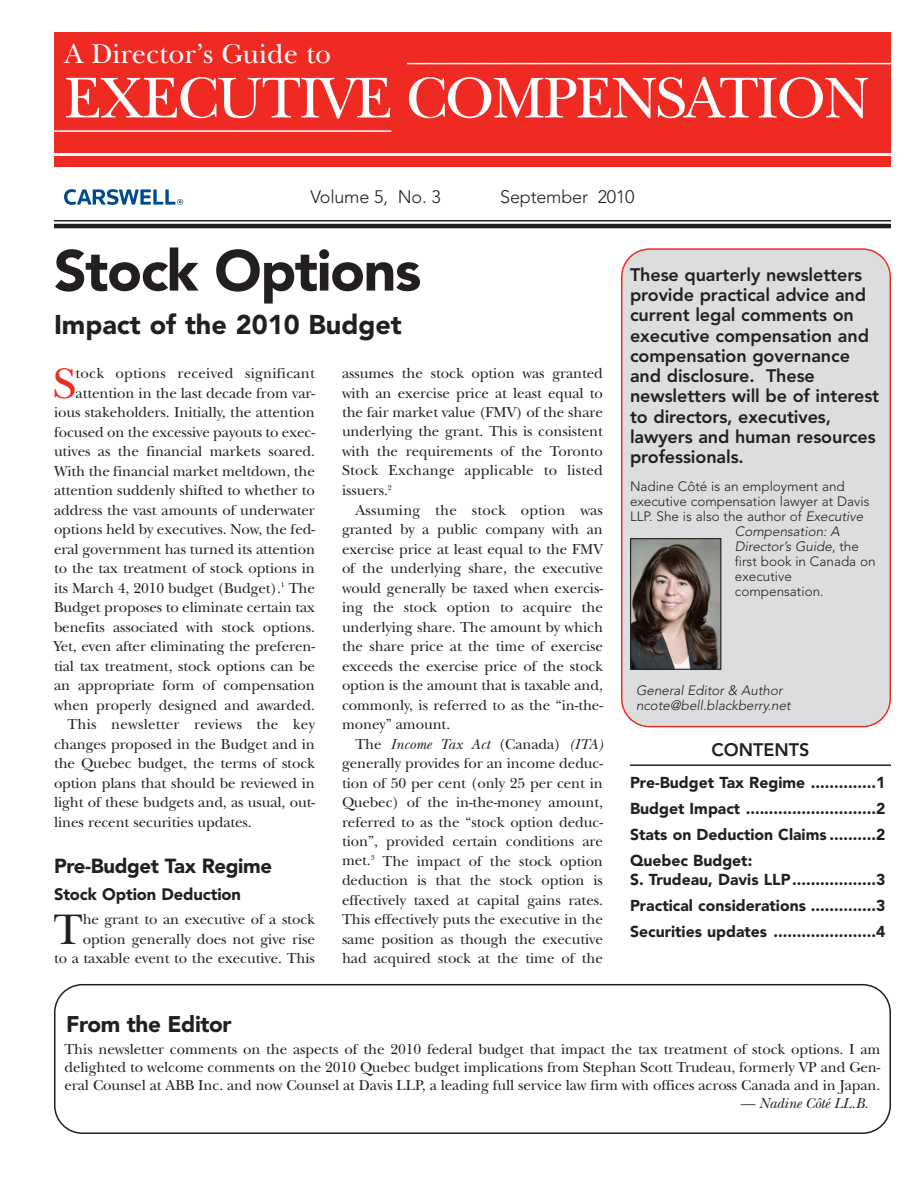
<style>
.page{position:relative;width:918px;height:1188px;background:#fff}
.page>*{position:absolute;margin:0;border:0;box-sizing:border-box;transform-origin:0 0}
.t1{font:60px "New Baskerville";letter-spacing:-.03em;color:#fff}
.t2{font:900 57px "Avenir";letter-spacing:-.025em;color:#231f20}
.t3{font:44.55px "New Baskerville";color:#ee2a23}
.t4{font:44.55px "New Baskerville";color:#231f20}
.t5{font:28.5px "New Baskerville";color:#fff}
.t6{font:900 27px "Avenir";color:#231f20}
.t7{font:900 22.5px "Avenir";letter-spacing:-.02em;color:#231f20}
.t8{font:900 20.25px "Avenir";letter-spacing:-.02em;color:#231f20}
.t9{font:800 18px/20.2px "Avenir";letter-spacing:-.005em;color:#231f20}
.t10{font:300 18px "Avenir";letter-spacing:-.01em;color:#231f20}
.t11{font:900 16.5px "Avenir";letter-spacing:-.005em;color:#231f20}
.t12{font:900 15.75px/26px "Avenir";color:#231f20;text-align:justify}
.t13{font:15px/19.5px "New Baskerville";letter-spacing:-.005em;color:#231f20;text-align:justify}
.t14{font:15px "New Baskerville";letter-spacing:.015em;color:#231f20}
.t15{font:italic 15px "New Baskerville";letter-spacing:-.01em;color:#231f20}
.t16{font:300 13.5px/15px "Avenir";color:#231f20}
.s1{font-style:italic}
</style>
<div class="page">
<div style="left:54px;top:32px;width:837px;height:135px;background:#ee2a23"></div>
<hr style="left:407px;top:63px;width:484px;height:1px;background:#fff">
<hr style="left:54px;top:130px;width:338px;height:2px;background:#fff">
<hr style="left:54px;top:153px;width:837px;height:3px;background:#fff">
<svg style="left:64px;top:189px;width:119px;height:16px"></svg>
<div style="left:621px;top:248px;width:270px;height:479px;background:#dcdddf"></div>
<hr style="left:630px;top:764px;width:261px;height:2px;background:#231f20">
<img style="left:632px;top:540px;width:87px;height:128px">
<div style="left:630px;top:538px;width:91px;height:132px;border:1px solid #231f20"></div>
<svg style="left:54px;top:984px;width:837px;height:150px"></svg>
<hr style="left:54px;top:220px;width:837px;height:1px;background:#231f20">
<hr style="left:54px;top:224px;width:837px;height:4px;background:#231f20">
<h3 class="t5" style="left:64px;top:44px;width:268px">A Director’s Guide to</h3>
<h1 class="t1" style="left:64px;top:77px;width:806px">EXECUTIVE COMPENSATION</h1>
<p class="t10" style="left:310px;top:189px;width:132px">Volume 5, No. 3</p>
<p class="t10" style="left:500px;top:189px;width:136px">September 2010</p>
<h2 class="t2" style="left:54px;top:247px;width:369px">Stock Options</h2>
<h3 class="t6" style="left:54px;top:313px;width:349px">Impact of the 2010 Budget</h3>
<h3 class="t3" style="left:53px;top:367px;width:25px">S</h3>
<p class="t14" style="left:76px;top:368px;width:241px">tock options received significant</p>
<p class="t13" style="left:76px;top:385px;width:241px">attention in the last decade from var-</p>
<p class="t13" style="left:54px;top:404px;width:262px">ious stakeholders. Initially, the attention</p>
<p class="t13" style="left:54px;top:424px;width:262px">focused on the excessive payouts to exec-</p>
<p class="t13" style="left:54px;top:443px;width:262px">utives as the financial markets soared.</p>
<p class="t13" style="left:54px;top:463px;width:262px">With the financial market meltdown, the</p>
<p class="t13" style="left:54px;top:482px;width:262px">attention suddenly shifted to whether to</p>
<p class="t13" style="left:54px;top:502px;width:262px">address the vast amounts of underwater</p>
<p class="t13" style="left:54px;top:521px;width:263px">options held by executives. Now, the fed-</p>
<p class="t13" style="left:54px;top:541px;width:263px">eral government has turned its attention</p>
<p class="t13" style="left:54px;top:560px;width:262px">to the tax treatment of stock options in</p>
<p class="t13" style="left:54px;top:580px;width:263px">its March 4, 2010 budget (Budget).<sup>1</sup> The</p>
<p class="t13" style="left:54px;top:599px;width:262px">Budget proposes to eliminate certain tax</p>
<p class="t13" style="left:54px;top:619px;width:262px">benefits associated with stock options.</p>
<p class="t13" style="left:54px;top:638px;width:262px">Yet, even after eliminating the preferen-</p>
<p class="t13" style="left:54px;top:658px;width:262px">tial tax treatment, stock options can be</p>
<p class="t13" style="left:54px;top:677px;width:262px">an appropriate form of compensation</p>
<p class="t13" style="left:54px;top:697px;width:263px">when properly designed and awarded.</p>
<p class="t14" style="left:68px;top:719px;width:249px">This newsletter reviews the key</p>
<p class="t13" style="left:54px;top:736px;width:262px">changes proposed in the Budget and in</p>
<p class="t13" style="left:54px;top:755px;width:262px">the Quebec budget, the terms of stock</p>
<p class="t13" style="left:54px;top:775px;width:262px">option plans that should be reviewed in</p>
<p class="t13" style="left:54px;top:794px;width:263px">light of these budgets and, as usual, out-</p>
<p class="t13" style="left:54px;top:814px;width:199px">lines recent securities updates.</p>
<h3 class="t8" style="left:54px;top:858px;width:220px">Pre-Budget Tax Regime</h3>
<p class="t11" style="left:54px;top:887px;width:189px">Stock Option Deduction</p>
<h3 class="t4" style="left:54px;top:913px;width:31px">T</h3>
<p class="t13" style="left:54px;top:911px;width:262px;text-align:right">he grant to an executive of a stock option generally does not give rise<br>to a taxable event to the executive. This</p>
<p class="t13" style="left:342px;top:365px;width:262px">assumes the stock option was granted with an exercise price at least equal to the fair market value (FMV) of the share underlying the grant. This is consistent with the requirements of the Toronto Stock Exchange applicable to listed issuers.<sup>2</sup></p>
<p class="t13" style="left:342px;top:502px;width:263px;text-indent:14px">Assuming the stock option was granted by a public company with an exercise price at least equal to the FMV of the underlying share, the executive would generally be taxed when exercis&shy;ing the stock option to acquire the underlying share. The amount by which the share price at the time of exercise exceeds the exercise price of the stock option is the amount that is taxable and, commonly, is referred to as the “in-the&shy;money” amount.</p>
<p class="t13" style="left:342px;top:736px;width:263px;text-indent:14px">The <span class="s1">Income Tax Act</span> (Canada) <span class="s1">(ITA) </span>generally provides for an income deduc&shy;tion of 50 per cent (only 25 per cent in Quebec) of the in-the-money amount, referred to as the “stock option deduc&shy;tion”, provided certain conditions are met.<sup>3</sup> The impact of the stock option deduction is that the stock option is effectively taxed at capital gains rates.<br>This effectively puts the executive in the same position as though the executive had acquired stock at the time of the</p>
<p class="t9" style="left:630px;top:266px;width:251px">These quarterly newsletters provide practical advice and current legal comments on executive compensation and compensation governance and disclosure. These newsletters will be of interest to directors, executives, lawyers and human resources professionals.</p>
<p class="t16" style="left:630px;top:480px;width:216px">Nadine Côté is an employment and</p>
<p class="t16" style="left:630px;top:495px;width:241px">executive compensation lawyer at Davis</p>
<p class="t16" style="left:630px;top:510px;width:237px">LLP. She is also the author of Executive</p>
<p class="t16" style="left:735px;top:525px;width:108px">Compensation: A</p>
<p class="t16" style="left:735px;top:540px;width:125px">Director’s Guide, the</p>
<p class="t16" style="left:735px;top:555px;width:142px">first book in Canada on</p>
<p class="t16" style="left:735px;top:570px;width:58px">executive</p>
<p class="t16" style="left:735px;top:585px;width:90px">compensation.</p>
<p class="t16" style="left:636px;top:684px;width:158px">General Editor &amp; Author ncote@bell.blackberry.net</p>
<p class="t9" style="left:712px;top:741px;width:99px">CONTENTS</p>
<p class="t12" style="left:630px;top:771px;width:257px">Pre-Budget Tax Regime ..............1<br>Budget Impact ............................2<br>Stats on Deduction Claims ..........2<br>Quebec Budget:</p>
<p class="t12" style="left:630px;top:868px;width:257px">S. Trudeau, Davis LLP..................3<br>Practical considerations ..............3<br>Securities updates ......................4</p>
<h3 class="t7" style="left:66px;top:1015px;width:167px">From the Editor</h3>
<p class="t13" style="left:64px;top:1042px;width:817px;line-height:18px">This newsletter comments on the aspects of the 2010 federal budget that impact the tax treatment of stock options. I am delighted to welcome comments on the 2010 Quebec budget implications from Stephan Scott Trudeau, formerly VP and Gen&shy;eral Counsel at ABB Inc. and now Counsel at Davis LLP, a leading full service law firm with offices across Canada and in Japan.</p>
<p class="t15" style="left:740px;top:1098px;width:130px">— Nadine Côté LL.B.</p>
</div>
